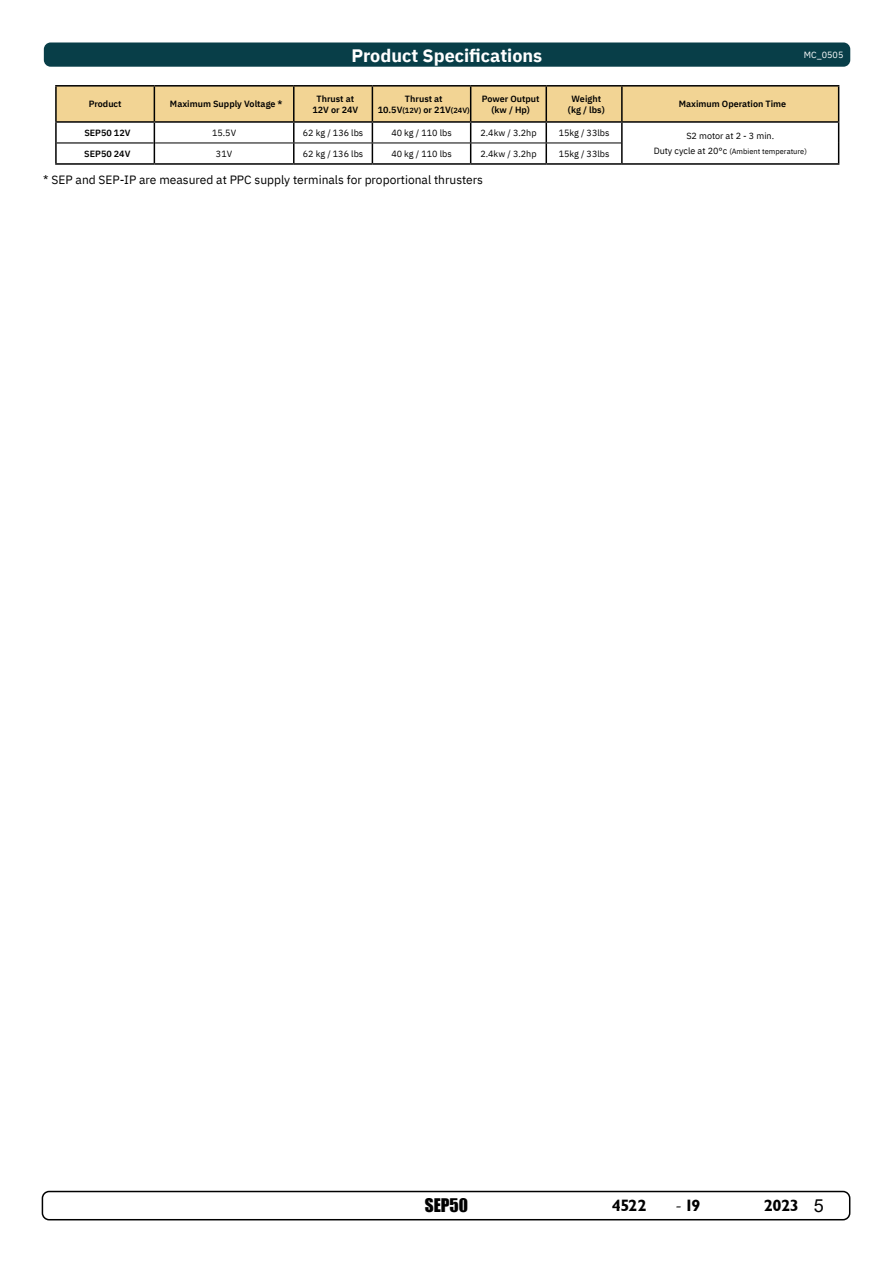
<style>
.page{position:relative;width:893px;height:1263px;background:#fff}
.page>*{position:absolute;margin:0;border:0;box-sizing:border-box;transform-origin:0 0}
.t1{font:700 18px "IBM Plex Sans";color:#fff}
.t2{font:17.25px "Impact";color:#000}
.t3{font:16.5px "Garrison Sans BOLD";letter-spacing:-.025em;color:#000}
.t4{font:12px "IBM Plex Sans";color:#000}
.t5{font:600 9px/10.8px "IBM Plex Sans";color:#000;text-align:center}
.t6{font:9px "IBM Plex Sans";color:#000}
.t7{font:9px "IBM Plex Sans";color:#fff}
.t8{font:7.5px "IBM Plex Sans";color:#000}
.s1{font-size:7.5px}
.s2{font-size:9px}
.s3{font-family:"Minion Pro";font-size:18px}
.s4{font-family:"Arial";font-size:18px}
</style>
<div class="page">
<div style="left:42px;top:1191px;width:808px;height:29px;border:2px solid #000;border-radius:7px"></div>
<div style="left:44px;top:42px;width:806px;height:25px;background:#083e48;border-radius:7px"></div>
<hr style="left:55px;top:85px;width:99px;height:2px;background:#000">
<hr style="left:55px;top:87px;width:2px;height:34px;background:#000">
<hr style="left:154px;top:85px;width:140px;height:2px;background:#000">
<hr style="left:294px;top:85px;width:78px;height:2px;background:#000">
<hr style="left:372px;top:85px;width:99px;height:2px;background:#000">
<hr style="left:471px;top:85px;width:75px;height:2px;background:#000">
<hr style="left:546px;top:85px;width:76px;height:2px;background:#000">
<hr style="left:622px;top:85px;width:217px;height:2px;background:#000">
<hr style="left:55px;top:121px;width:99px;height:2px;background:#000">
<hr style="left:55px;top:123px;width:2px;height:20px;background:#000">
<hr style="left:55px;top:143px;width:2px;height:20px;background:#000">
<hr style="left:55px;top:163px;width:99px;height:2px;background:#000">
<svg style="left:56px;top:86px;width:783px;height:78px"></svg>
<hr style="left:154px;top:163px;width:140px;height:2px;background:#000">
<hr style="left:294px;top:163px;width:78px;height:2px;background:#000">
<hr style="left:372px;top:163px;width:99px;height:2px;background:#000">
<hr style="left:471px;top:163px;width:75px;height:2px;background:#000">
<hr style="left:546px;top:163px;width:76px;height:2px;background:#000">
<hr style="left:622px;top:163px;width:217px;height:2px;background:#000">
<hr style="left:155px;top:143px;width:139px;height:1px;background:#000">
<hr style="left:294px;top:143px;width:78px;height:1px;background:#000">
<hr style="left:372px;top:143px;width:99px;height:1px;background:#000">
<hr style="left:471px;top:143px;width:75px;height:1px;background:#000">
<hr style="left:546px;top:143px;width:75px;height:1px;background:#000">
<p class="t1" style="left:351px;top:41px;width:192px">Product Specifications</p>
<p class="t7" style="left:804px;top:48px;width:41px">MC_0505</p>
<p class="t5" style="left:89px;top:98px;width:34px">Product</p>
<p class="t5" style="left:170px;top:98px;width:114px">Maximum Supply Voltage *</p>
<p class="t5" style="left:312px;top:93px;width:47px">Thrust at<br>12V or 24V</p>
<p class="t5" style="left:378px;top:93px;width:94px">Thrust at<br>10.5V<span class="s1">(12V)</span> or 21V<span class="s1">(24V)</span></p>
<p class="t5" style="left:482px;top:93px;width:59px">Power Output (kw / Hp)</p>
<p class="t5" style="left:568px;top:93px;width:38px">Weight (kg / lbs)</p>
<p class="t5" style="left:679px;top:98px;width:109px">Maximum Operation Time</p>
<p class="t5" style="left:84px;top:127px;width:48px">SEP50 12V</p>
<p class="t6" style="left:212px;top:126px;width:26px">15.5V</p>
<p class="t6" style="left:303px;top:126px;width:62px">62 kg / 136 lbs</p>
<p class="t6" style="left:391px;top:126px;width:62px">40 kg / 110 lbs</p>
<p class="t6" style="left:480px;top:126px;width:58px">2.4kw / 3.2hp</p>
<p class="t6" style="left:559px;top:126px;width:52px">15kg / 33lbs</p>
<p class="t6" style="left:686px;top:129px;width:89px">S2 motor at 2 - 3 min.</p>
<p class="t8" style="left:654px;top:146px;width:155px"><span class="s2">Duty cycle at 20°c</span> (Ambient temperature)</p>
<p class="t5" style="left:84px;top:148px;width:48px">SEP50 24V</p>
<p class="t6" style="left:216px;top:147px;width:18px">31V</p>
<p class="t6" style="left:303px;top:147px;width:62px">62 kg / 136 lbs</p>
<p class="t6" style="left:391px;top:147px;width:62px">40 kg / 110 lbs</p>
<p class="t6" style="left:480px;top:147px;width:58px">2.4kw / 3.2hp</p>
<p class="t6" style="left:559px;top:147px;width:52px">15kg / 33lbs</p>
<p class="t4" style="left:43px;top:170px;width:441px">* SEP and SEP-IP are measured at PPC supply terminals for proportional thrusters</p>
<h2 class="t2" style="left:425px;top:1192px;width:45px">SEP50</h2>
<h3 class="t3" style="left:612px;top:1196px;width:36px">4522</h3>
<h3 class="t3" style="left:675px;top:1196px;width:27px"><span class="s3">-</span> 19</h3>
<h3 class="t3" style="left:764px;top:1196px;width:61px">2023 <span class="s4">5</span></h3>
</div>
